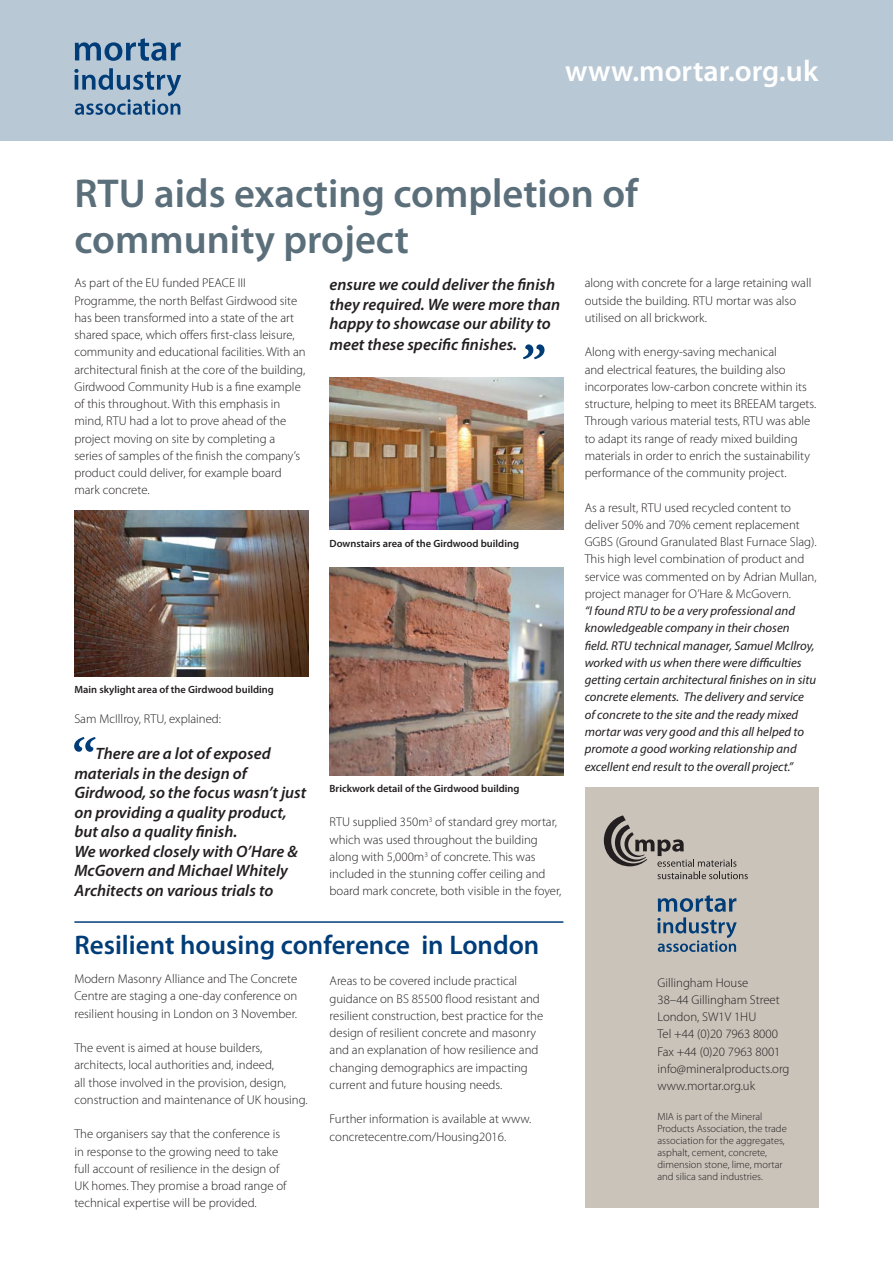
<style>
.page{position:relative;width:893px;height:1263px;background:#fff}
.page>*{position:absolute;margin:0;border:0;box-sizing:border-box;transform-origin:0 0}
.t1{font:italic 700 54px "Minion Pro";color:#003d78}
.t2{font:600 40.5px/46.5px "Myriad Pro";color:#5b6f7b}
.t3{font:600 30px "Myriad Pro";color:#fff}
.t4{font:600 27px "Myriad Pro";color:#003d78}
.t5{font:italic 600 16.5px/19.5px "Myriad Pro";color:#231f20}
.t6{font:300 12.75px/17.2px "Myriad Pro";color:#231f20}
.t7{font:italic 12.75px/17.2px "Myriad Pro";color:#231f20}
.t8{font:300 10.5px/12px "Myriad Pro";color:#231f20}
.t9{font:600 10.5px "Myriad Pro";color:#231f20}
</style>
<div class="page">
<div style="left:585px;top:787px;width:234px;height:421px;background:#c9c3ba"></div>
<div style="left:0;top:0;width:893px;height:140px;background:#b9c8d5"></div>
<svg style="left:75px;top:38px;width:106px;height:23px"></svg>
<svg style="left:74px;top:68px;width:107px;height:47px"></svg>
<svg style="left:604px;top:815px;width:144px;height:64px"></svg>
<svg style="left:657px;top:895px;width:80px;height:57px"></svg>
<hr style="left:74px;top:921px;width:489px;height:2px;background:#003d78">
<img style="left:74px;top:510px;width:234px;height:166px">
<img style="left:330px;top:567px;width:233px;height:208px">
<img style="left:330px;top:377px;width:233px;height:153px">
<h3 class="t3" style="left:565px;top:52px;width:255px">www.mortar.org.uk</h3>
<h2 class="t2" style="left:74px;top:169px;width:565px">RTU aids exacting completion of community project</h2>
<p class="t6" style="left:74px;top:275px;width:233px">As part of the EU funded PEACE III Programme, the north Belfast Girdwood site has been transformed into a state of the art shared space, which offers first-class leisure, community and educational facilities. With an architectural finish at the core of the building, Girdwood Community Hub is a fine example of this throughout. With this emphasis in mind, RTU had a lot to prove ahead of the project moving on site by completing a series of samples of the finish the company’s product could deliver, for example board mark concrete.</p>
<p class="t5" style="left:330px;top:274px;width:232px">ensure we could deliver the finish they required. We were more than happy to showcase our ability to</p>
<p class="t5" style="left:330px;top:335px;width:189px">meet these specific finishes.</p>
<h1 class="t1" style="left:519px;top:327px;width:25px">”</h1>
<p class="t9" style="left:330px;top:536px;width:191px">Downstairs area of the Girdwood building</p>
<p class="t9" style="left:74px;top:682px;width:201px">Main skylight area of the Girdwood building</p>
<p class="t6" style="left:74px;top:710px;width:148px">Sam McIllroy, RTU, explained:</p>
<p class="t5" style="left:74px;top:744px;width:233px;text-indent:21px">There are a lot of exposed materials in the design of<br>Girdwood, so the focus wasn’t just on providing a quality product, but also a quality finish.<br>We worked closely with O’Hare &amp;<br>McGovern and Michael Whitely<br>Architects on various trials to</p>
<h1 class="t1" style="left:69px;top:720px;width:26px">“</h1>
<p class="t9" style="left:330px;top:782px;width:191px">Brickwork detail of the Girdwood building</p>
<p class="t6" style="left:330px;top:814px;width:233px">RTU supplied 350m<sup>3</sup> of standard grey mortar, which was used throughout the building along with 5,000m<sup>3</sup> of concrete. This was included in the stunning coffer ceiling and board mark concrete, both visible in the foyer,</p>
<h3 class="t4" style="left:74px;top:928px;width:466px">Resilient housing conference in London</h3>
<p class="t6" style="left:330px;top:973px;width:215px">Areas to be covered include practical guidance on BS 85500 flood resistant and resilient construction, best practice for the design of resilient concrete and masonry and an explanation of how resilience and changing demographics are impacting current and future housing needs.</p>
<p class="t6" style="left:330px;top:1111px;width:203px">Further information is available at www. concretecentre.com/Housing2016.</p>
<p class="t6" style="left:74px;top:970px;width:225px;text-align:justify">Modern Masonry Alliance and The Concrete Centre are staging a one-day conference on resilient housing in London on 3 November.</p>
<p class="t6" style="left:74px;top:1039px;width:235px">The event is aimed at house builders, architects, local authorities and, indeed,<br>all those involved in the provision, design, construction and maintenance of UK housing.</p>
<p class="t6" style="left:74px;top:1126px;width:214px">The organisers say that the conference is in response to the growing need to take full account of resilience in the design of UK homes. They promise a broad range of technical expertise will be provided.</p>
<p class="t6" style="left:585px;top:275px;width:228px">along with concrete for a large retaining wall outside the building. RTU mortar was also utilised on all brickwork.</p>
<p class="t6" style="left:585px;top:344px;width:233px">Along with energy-saving mechanical<br>and electrical features, the building also incorporates low-carbon concrete within its structure, helping to meet its BREEAM targets.<br>Through various material tests, RTU was able to adapt its range of ready mixed building materials in order to enrich the sustainability performance of the community project.</p>
<p class="t6" style="left:585px;top:499px;width:234px">As a result, RTU used recycled content to deliver 50% and 70% cement replacement GGBS (Ground Granulated Blast Furnace Slag).<br>This high level combination of product and service was commented on by Adrian Mullan, project manager for O’Hare &amp; McGovern.</p>
<p class="t7" style="left:585px;top:602px;width:233px">“I found RTU to be a very professional and knowledgeable company in their chosen field. RTU technical manager, Samuel McIlroy, worked with us when there were difficulties getting certain architectural finishes on in situ concrete elements. The delivery and service of concrete to the site and the ready mixed mortar was very good and this all helped to promote a good working relationship and excellent end result to the overall project.”</p>
<p class="t6" style="left:657px;top:974px;width:134px">Gillingham House<br>38–44 Gillingham Street<br>London, SW1V 1HU<br>Tel +44 (0)20 7963 8000<br>Fax +44 (0)20 7963 8001 info@mineralproducts.org www.mortar.org.uk</p>
<p class="t8" style="left:657px;top:1110px;width:131px">MIA is part of the Mineral<br>Products Association, the trade association for the aggregates, asphalt, cement, concrete, dimension stone, lime, mortar and silica sand industries.</p>
</div>
